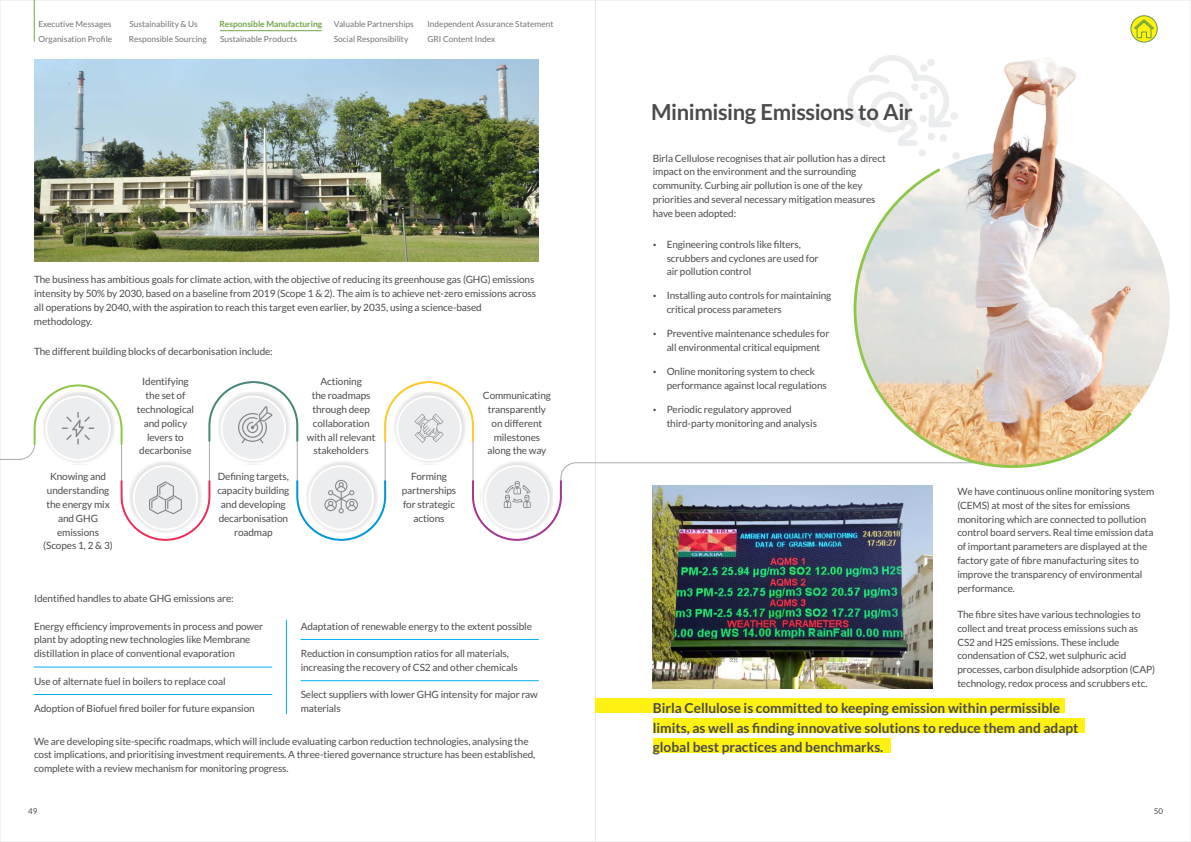
<style>
.page{position:relative;width:1191px;height:842px;background:#fff}
.page>*{position:absolute;margin:0;border:0;box-sizing:border-box;transform-origin:0 0}
.t1{font:700 22px "Lato";letter-spacing:-.02em;color:#4b4b4d}
.t2{font:700 13.7px/19.7px "Lato";color:#4b4b4d}
.t3{font:10px/13.8px "Lato";letter-spacing:-.01em;color:#4b4b4d}
.t4{font:8.4px/14.5px "Lato";color:#727376}
.t5{font:700 8.4px "Lato";color:#71a348}
.t6{font:8px "Lato";color:#4b4b4d}
</style>
<div class="page">
<div style="left:950px;top:112px;width:7px;height:8px;background:#ecedee;border-radius:50%"></div>
<div style="left:918px;top:149px;width:8px;height:8px;background:#ecedee;border-radius:50%"></div>
<div style="left:952px;top:152px;width:8px;height:7px;background:#ecedee;border-radius:50%"></div>
<svg style="left:847px;top:55px;width:106px;height:91px"></svg>
<img style="left:652px;top:485px;width:280px;height:203px">
<img style="left:659px;top:485px;width:253px;height:203px">
<svg style="left:0;top:382px;width:596px;height:159px"></svg>
<div style="left:217px;top:392px;width:72px;height:72px;background:#373435;opacity:.2"></div>
<div style="left:393px;top:392px;width:72px;height:72px;background:#373435;opacity:.2"></div>
<div style="left:129px;top:462px;width:73px;height:72px;background:#373435;opacity:.2"></div>
<div style="left:305px;top:462px;width:72px;height:72px;background:#373435;opacity:.2"></div>
<div style="left:481px;top:462px;width:72px;height:72px;background:#373435;opacity:.2"></div>
<svg style="left:33px;top:385px;width:91px;height:74px"></svg>
<svg style="left:120px;top:467px;width:91px;height:74px"></svg>
<svg style="left:207px;top:382px;width:92px;height:77px"></svg>
<svg style="left:295px;top:467px;width:92px;height:74px"></svg>
<svg style="left:383px;top:382px;width:92px;height:77px"></svg>
<svg style="left:471px;top:467px;width:92px;height:74px"></svg>
<img style="left:34px;top:60px;width:505px;height:201px">
<hr style="left:34px;top:667px;width:238px;height:1px;background:#00afef">
<hr style="left:34px;top:694px;width:238px;height:1px;background:#00afef">
<hr style="left:300px;top:639px;width:239px;height:1px;background:#00afef">
<hr style="left:300px;top:680px;width:239px;height:1px;background:#00afef">
<hr style="left:286px;top:620px;width:1px;height:94px;background:#00afef">
<div style="left:653px;top:738px;width:237px;height:14px;background:#fff212"></div>
<div style="left:595px;top:699px;width:469px;height:14px;background:#fff212"></div>
<div style="left:653px;top:718px;width:431px;height:14px;background:#fff212"></div>
<hr style="left:595px;top:462px;width:397px;height:1px;background:#a9abae">
<img style="left:855px;top:152px;width:314px;height:315px;border-radius:50%">
<svg style="left:852px;top:166px;width:282px;height:302px"></svg>
<img style="left:978px;top:58px;width:114px;height:138px">
<svg style="left:1130px;top:15px;width:27px;height:27px"></svg>
<svg style="left:1134px;top:19px;width:20px;height:20px"></svg>
<hr style="left:220px;top:30px;width:102px;height:1px;background:#71a348">
<hr style="left:34px;top:0;width:1px;height:42px;background:#71a348">
<p class="t5" style="left:219px;top:20px;width:104px">Responsible Manufacturing</p>
<p class="t4" style="left:220px;top:32px;width:78px">Sustainable Products</p>
<p class="t4" style="left:38px;top:17px;width:74px">Executive Messages</p>
<p class="t4" style="left:129px;top:17px;width:79px">Sustainability &amp; Us<br>Responsible Sourcing</p>
<p class="t4" style="left:334px;top:17px;width:82px">Valuable Partnerships<br>Social Responsibility</p>
<p class="t4" style="left:38px;top:32px;width:75px">Organisation Profile</p>
<p class="t4" style="left:427px;top:17px;width:128px">Independent Assurance Statement<br>GRI Content Index</p>
<p class="t3" style="left:34px;top:273px;width:504px">The business has ambitious goals for climate action, with the objective of reducing its greenhouse gas (GHG) emissions intensity by 50% by 2030, based on a baseline from 2019 (Scope 1 &amp; 2). The aim is to achieve net-zero emissions across all operations by 2040, with the aspiration to reach this target even earlier, by 2035, using a science-based methodology.</p>
<p class="t3" style="left:34px;top:345px;width:240px">The different building blocks of decarbonisation include:</p>
<p class="t3" style="left:43px;top:470px;width:71px;text-align:center">Knowing and understanding the energy mix and GHG emissions (Scopes 1, 2 &amp; 3)</p>
<p class="t3" style="left:137px;top:375px;width:59px;text-align:center">Identifying the set of technological and policy levers to decarbonise</p>
<p class="t3" style="left:217px;top:470px;width:73px;text-align:center">Defining targets, capacity building and developing decarbonisation roadmap</p>
<p class="t3" style="left:307px;top:375px;width:70px;text-align:center">Actioning<br>the roadmaps through deep collaboration with all relevant stakeholders</p>
<p class="t3" style="left:402px;top:470px;width:56px;text-align:center">Forming partnerships for strategic actions</p>
<p class="t3" style="left:483px;top:389px;width:70px;text-align:center">Communicating transparently on different milestones along the way</p>
<p class="t3" style="left:34px;top:592px;width:201px">Identified handles to abate GHG emissions are:</p>
<p class="t3" style="left:34px;top:620px;width:231px">Energy efficiency improvements in process and power plant by adopting new technologies like Membrane distillation in place of conventional evaporation</p>
<p class="t3" style="left:34px;top:675px;width:193px">Use of alternate fuel in boilers to replace coal</p>
<p class="t3" style="left:34px;top:702px;width:222px">Adoption of Biofuel fired boiler for future expansion</p>
<p class="t3" style="left:301px;top:620px;width:233px">Adaptation of renewable energy to the extent possible</p>
<p class="t3" style="left:301px;top:647px;width:219px">Reduction in consumption ratios for all materials, increasing the recovery of CS2 and other chemicals</p>
<p class="t3" style="left:301px;top:688px;width:239px">Select suppliers with lower GHG intensity for major raw materials</p>
<p class="t3" style="left:34px;top:735px;width:503px">We are developing site-specific roadmaps, which will include evaluating carbon reduction technologies, analysing the cost implications, and prioritising investment requirements. A three-tiered governance structure has been established, complete with a review mechanism for monitoring progress.</p>
<h1 class="t1" style="left:651px;top:103px;width:263px">Minimising Emissions to Air</h1>
<p class="t3" style="left:653px;top:152px;width:234px">Birla Cellulose recognises that air pollution has a direct impact on the environment and the surrounding community. Curbing air pollution is one of the key priorities and several necessary mitigation measures have been adopted:</p>
<p class="t3" style="left:666px;top:238px;width:153px">Engineering controls like filters, scrubbers and cyclones are used for air pollution control</p>
<p class="t3" style="left:666px;top:289px;width:166px">Installing auto controls for maintaining critical process parameters</p>
<p class="t3" style="left:666px;top:327px;width:164px">Preventive maintenance schedules for all environmental critical equipment</p>
<p class="t3" style="left:666px;top:365px;width:162px">Online monitoring system to check performance against local regulations</p>
<p class="t3" style="left:666px;top:403px;width:152px">Periodic regulatory approved third-party monitoring and analysis</p>
<p class="t3" style="left:957px;top:485px;width:198px">We have continuous online monitoring system (CEMS) at most of the sites for emissions monitoring which are connected to pollution control board servers. Real time emission data of important parameters are displayed at the factory gate of fibre manufacturing sites to improve the transparency of environmental performance.</p>
<p class="t3" style="left:957px;top:608px;width:199px">The fibre sites have various technologies to collect and treat process emissions such as CS2 and H2S emissions. These include condensation of CS2, wet sulphuric acid processes, carbon disulphide adsorption (CAP) technology, redox process and scrubbers etc.</p>
<h2 class="t2" style="left:653px;top:699px;width:427px">Birla Cellulose is committed to keeping emission within permissible limits, as well as finding innovative solutions to reduce them and adapt global best practices and benchmarks.</h2>
<p class="t6" style="left:28px;top:807px;width:11px">49</p>
<p class="t6" style="left:1153px;top:807px;width:11px">50</p>
</div>
